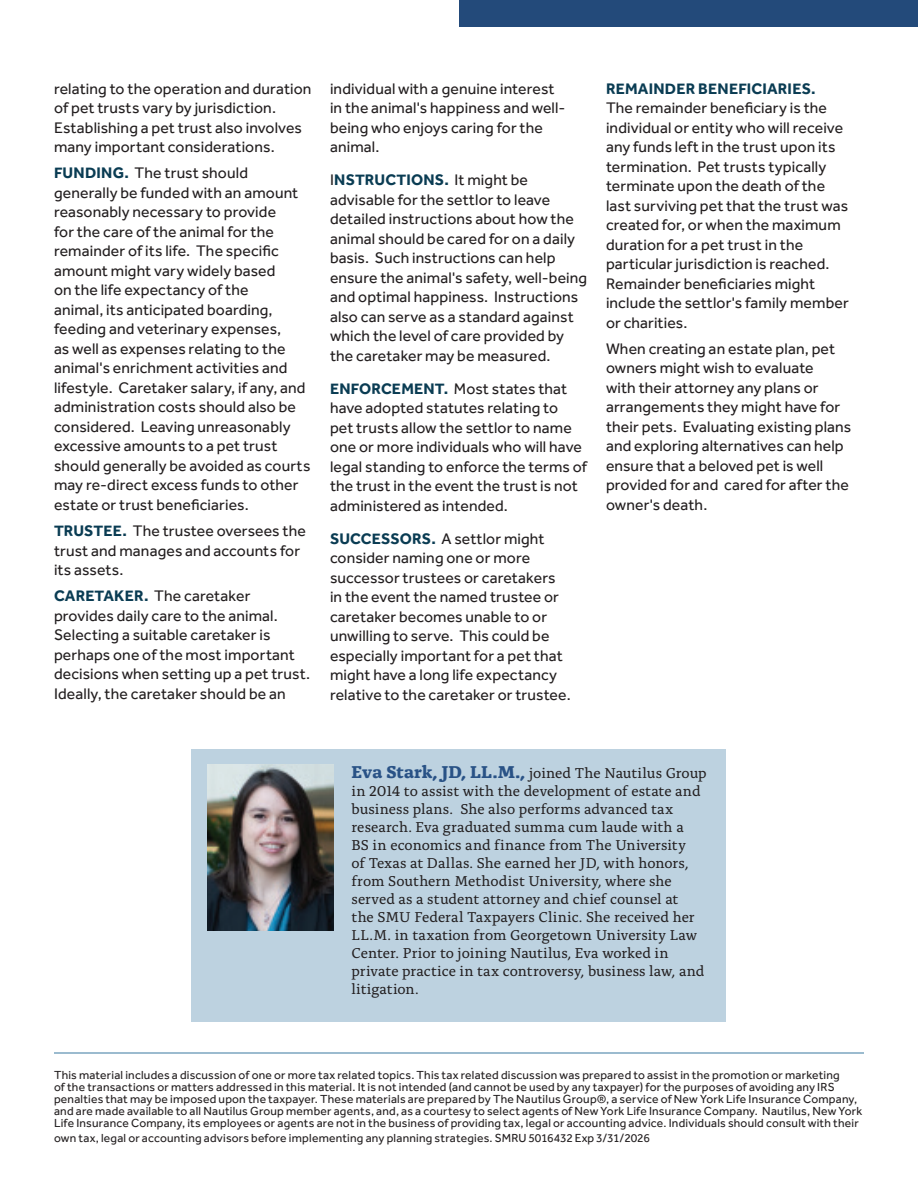
<style>
.page{position:relative;width:918px;height:1188px;background:#fff}
.page>*{position:absolute;margin:0;border:0;box-sizing:border-box;transform-origin:0 0}
.body_effra_10_12{font:15.75px/19.5px "Effra Pro";letter-spacing:.01em;color:#231f20}
.t1{font:15px/18px "Alda Pro";color:#231f20}
.Fine_Print{font:12px/12px "Effra Pro";letter-spacing:.02em;color:#231f20}
.s1{font-weight:700;color:#0a3c53}
.s2{font-weight:700;font-size:18px;color:#295286}
</style>
<div class="page">
<hr style="left:54px;top:1052px;width:810px;height:2px;background:#7ba5c0">
<div style="left:459px;top:0;width:459px;height:27px;background:#234a7a"></div>
<div style="left:192px;top:750px;width:534px;height:272px;background:#bdd2e0"></div>
<img style="left:208px;top:764px;width:125px;height:167px">
<p class="body_effra_10_12" style="left:54px;top:78px;width:259px">relating to the operation and duration of pet trusts vary by jurisdiction.<br>Establishing a pet trust also involves many important considerations.</p>
<p class="body_effra_10_12" style="left:54px;top:163px;width:258px"><span class="s1">FUNDING.</span> The trust should generally be funded with an amount reasonably necessary to provide<br>for the care of the animal for the remainder of its life. The specific amount might vary widely based<br>on the life expectancy of the<br>animal, its anticipated boarding, feeding and veterinary expenses,<br>as well as expenses relating to the animal's enrichment activities and lifestyle. Caretaker salary, if any, and administration costs should also be considered. Leaving unreasonably excessive amounts to a pet trust should generally be avoided as courts may re-direct excess funds to other estate or trust beneficiaries.</p>
<p class="body_effra_10_12" style="left:54px;top:521px;width:253px"><span class="s1">TRUSTEE.</span> The trustee oversees the trust and manages and accounts for its assets.</p>
<p class="body_effra_10_12" style="left:54px;top:586px;width:258px"><span class="s1">CARETAKER.</span> The caretaker provides daily care to the animal.<br>Selecting a suitable caretaker is perhaps one of the most important decisions when setting up a pet trust.<br>Ideally, the caretaker should be an</p>
<p class="body_effra_10_12" style="left:330px;top:78px;width:237px">individual with a genuine interest in the animal's happiness and well&shy;being who enjoys caring for the animal.</p>
<p class="body_effra_10_12" style="left:330px;top:170px;width:259px">I<span class="s1">NSTRUCTIONS.</span> It might be advisable for the settlor to leave detailed instructions about how the animal should be cared for on a daily basis. Such instructions can help ensure the animal's safety, well-being and optimal happiness. Instructions also can serve as a standard against which the level of care provided by the caretaker may be measured.</p>
<p class="body_effra_10_12" style="left:330px;top:378px;width:258px"><span class="s1">ENFORCEMENT.</span> Most states that have adopted statutes relating to<br>pet trusts allow the settlor to name one or more individuals who will have legal standing to enforce the terms of the trust in the event the trust is not administered as intended.</p>
<p class="body_effra_10_12" style="left:330px;top:528px;width:242px"><span class="s1">SUCCESSORS.</span> A settlor might consider naming one or more successor trustees or caretakers in the event the named trustee or caretaker becomes unable to or unwilling to serve. This could be especially important for a pet that might have a long life expectancy relative to the caretaker or trustee.</p>
<p class="body_effra_10_12" style="left:606px;top:78px;width:244px"><span class="s1">REMAINDER BENEFICIARIES.<br></span>The remainder beneficiary is the individual or entity who will receive any funds left in the trust upon its termination. Pet trusts typically terminate upon the death of the last surviving pet that the trust was created for, or when the maximum duration for a pet trust in the particular jurisdiction is reached.<br>Remainder beneficiaries might include the settlor's family member or charities.</p>
<p class="body_effra_10_12" style="left:606px;top:339px;width:247px">When creating an estate plan, pet owners might wish to evaluate<br>with their attorney any plans or arrangements they might have for their pets. Evaluating existing plans and exploring alternatives can help ensure that a beloved pet is well provided for and cared for after the owner's death.</p>
<p class="t1" style="left:352px;top:763px;width:357px"><span class="s2">Eva Stark, JD, LL.M.,</span> joined The Nautilus Group in 2014 to assist with the development of estate and business plans. She also performs advanced tax research. Eva graduated summa cum laude with a<br>BS in economics and finance from The University<br>of Texas at Dallas. She earned her JD, with honors, from Southern Methodist University, where she served as a student attorney and chief counsel at<br>the SMU Federal Taxpayers Clinic. She received her LL.M. in taxation from Georgetown University Law Center. Prior to joining Nautilus, Eva worked in private practice in tax controversy, business law, and litigation.</p>
<p class="Fine_Print" style="left:54px;top:1069px;width:810px">This material includes a discussion of one or more tax related topics. This tax related discussion was prepared to assist in the promotion or marketing<br>of the transactions or matters addressed in this material. It is not intended (and cannot be used by any taxpayer) for the purposes of avoiding any IRS penalties that may be imposed upon the taxpayer. These materials are prepared by The Nautilus Group®, a service of New York Life Insurance Company, and are made available to all Nautilus Group member agents, and, as a courtesy to select agents of New York Life Insurance Company. Nautilus, New York Life Insurance Company, its employees or agents are not in the business of providing tax, legal or accounting advice. Individuals should consult with their</p>
<p class="Fine_Print" style="left:54px;top:1132px;width:598px">own tax, legal or accounting advisors before implementing any planning strategies. SMRU 5016432 Exp 3/31/2026</p>
</div>
